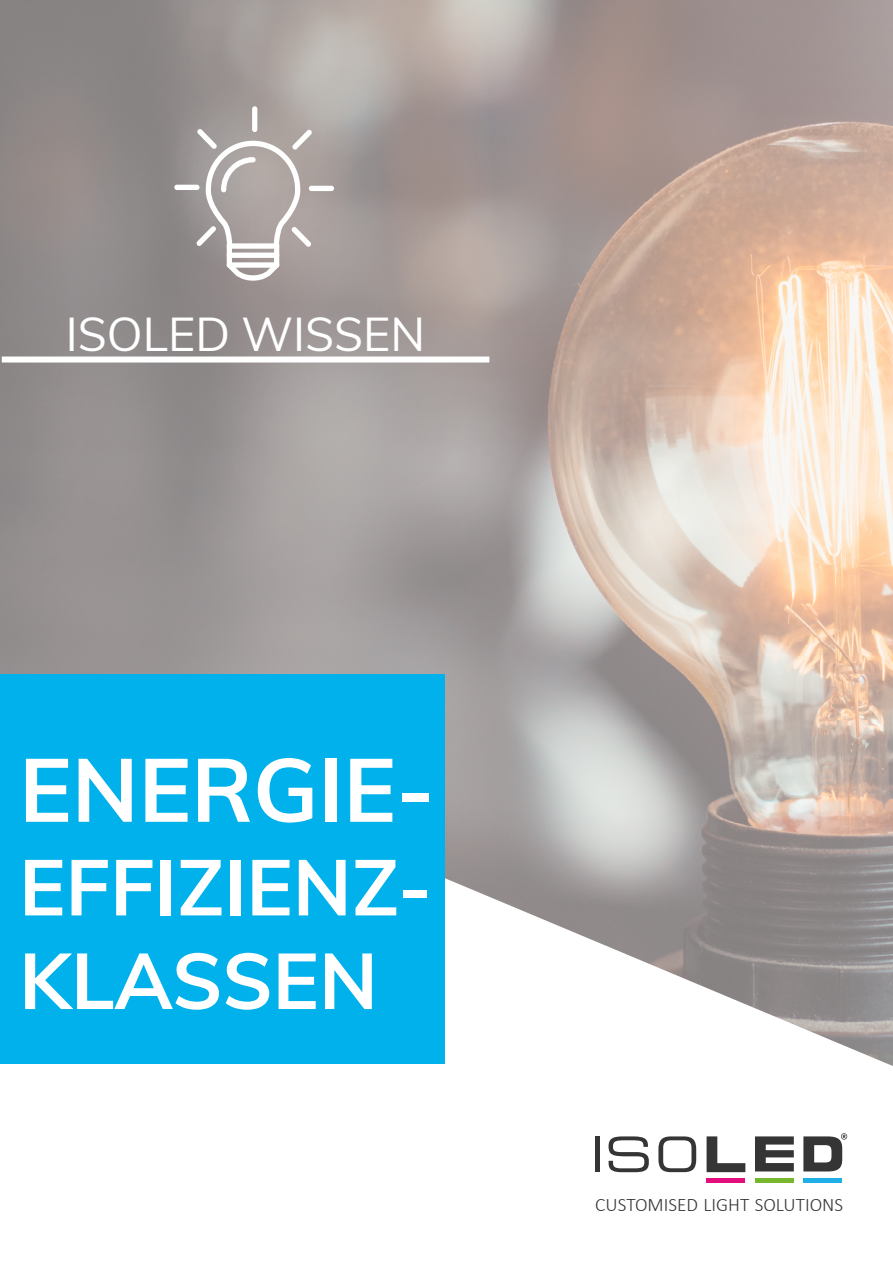
<style>
.page{position:relative;width:893px;height:1263px;background:#fff}
.page>*{position:absolute;margin:0;border:0;box-sizing:border-box;transform-origin:0 0}
.t1{font:700 88.5px "Muli";color:#fff}
.t2{font:700 78px/93.6px "Muli";color:#fff}
.t3{font:46.5px "Muli";color:#fff}
.t4{font:300 19.2px "Calibri";color:#353535}
</style>
<div class="page">
<img style="left:0;top:0;width:893px;height:692px">
<div style="left:2px;top:356px;width:487px;height:6px;background:#fff"></div>
<svg style="left:445px;top:692px;width:448px;height:491px"></svg>
<div style="left:0;top:674px;width:445px;height:390px;background:#00b1eb"></div>
<div style="left:252px;top:106px;width:5px;height:26px;background:#fff;border-radius:3px"></div>
<div style="left:309px;top:186px;width:25px;height:5px;background:#fff;border-radius:3px"></div>
<div style="left:174px;top:185px;width:26px;height:5px;background:#fff;border-radius:3px"></div>
<svg style="left:196px;top:129px;width:116px;height:152px"></svg>
<div style="left:595px;top:1136px;width:5px;height:36px;background:#353535"></div>
<svg style="left:609px;top:1136px;width:40px;height:36px"></svg>
<svg style="left:658px;top:1136px;width:38px;height:36px"></svg>
<svg style="left:707px;top:1136px;width:38px;height:36px"></svg>
<svg style="left:755px;top:1136px;width:39px;height:35px"></svg>
<div style="left:707px;top:1178px;width:38px;height:5px;background:#e40d7e"></div>
<div style="left:755px;top:1178px;width:39px;height:5px;background:#76b72e"></div>
<div style="left:803px;top:1178px;width:39px;height:5px;background:#1dafe6"></div>
<svg style="left:803px;top:1133px;width:44px;height:38px"></svg>
<h3 class="t3" style="left:66px;top:300px;width:361px">ISOLED WISSEN</h3>
<h1 class="t1" style="left:19px;top:725px;width:417px">ENERGIE-</h1>
<h2 class="t2" style="left:19px;top:837px;width:414px">EFFIZIENZ-<br>KLASSEN</h2>
<p class="t4" style="left:595px;top:1192px;width:249px">CUSTOMISED LIGHT SOLUTIONS</p>
</div>
